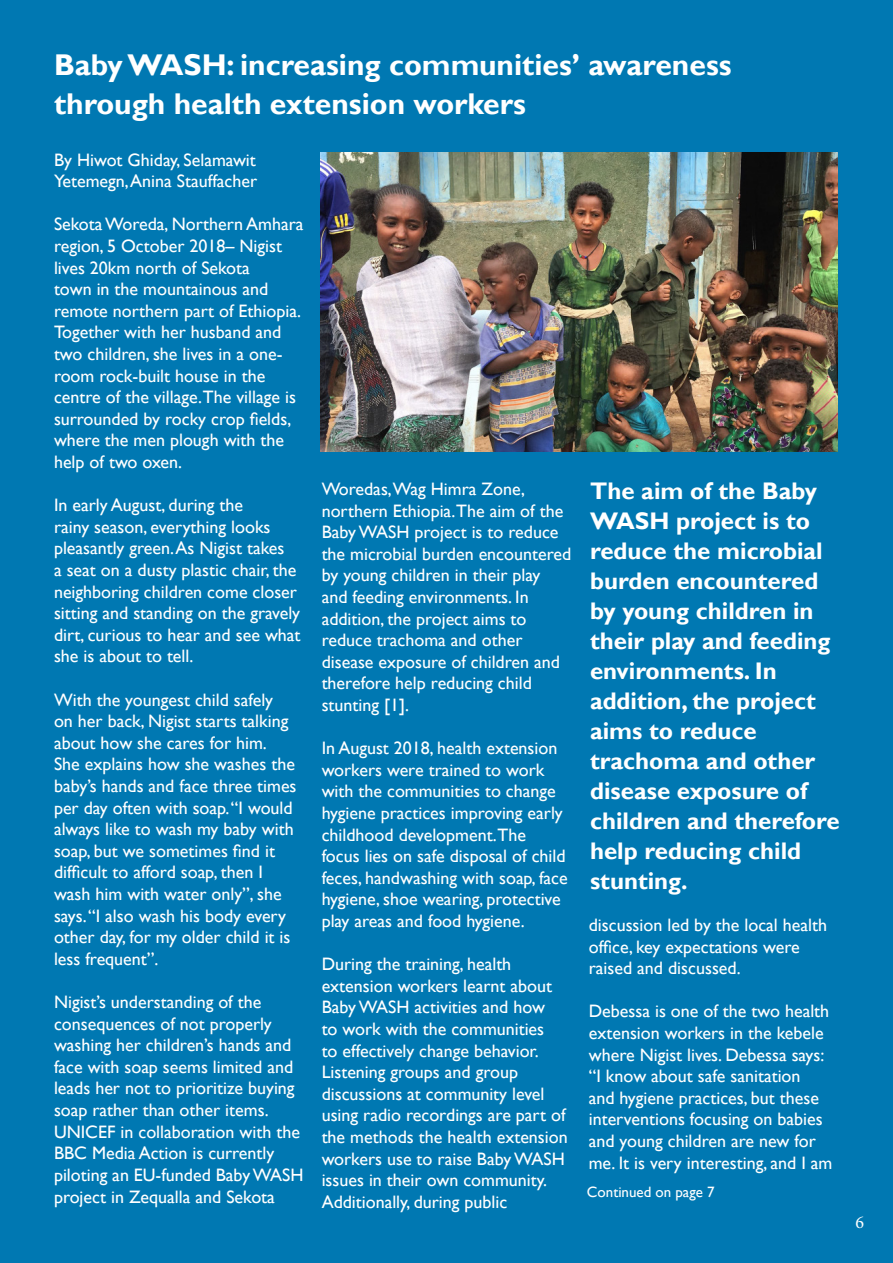
<style>
.page{position:relative;width:893px;height:1263px;background:#0078b2}
.page>*{position:absolute;margin:0;border:0;box-sizing:border-box;transform-origin:0 0}
.t1{font:700 30px/39px "Gill Sans";color:#fff}
.t2{font:700 24px/30px "Gill Sans";color:#fff}
.t3{font:18px/21.6px "Gill Sans";color:#fff}
.t4{font:18px "Minion Pro";color:#fff}
.t5{font:15px "Gill Sans";color:#fff}
</style>
<div class="page">
<img style="left:320px;top:152px;width:518px;height:299px">
<p class="t1" style="left:54px;top:46px;width:679px">Baby WASH: increasing communities’ awareness through health extension workers</p>
<p class="t3" style="left:54px;top:149px;width:205px">By Hiwot Ghiday, Selamawit<br>Yetemegn, Anina Stauffacher</p>
<p class="t3" style="left:54px;top:214px;width:251px">Sekota Woreda, Northern Amhara region, 5 October 2018– Nigist lives 20km north of Sekota<br>town in the mountainous and remote northern part of Ethiopia.<br>Together with her husband and two children, she lives in a one&shy;room rock-built house in the centre of the village.The village is surrounded by rocky crop fields, where the men plough with the help of two oxen.</p>
<p class="t3" style="left:54px;top:495px;width:248px">In early August, during the<br>rainy season, everything looks pleasantly green. As Nigist takes<br>a seat on a dusty plastic chair, the neighboring children come closer sitting and standing on the gravely dirt, curious to hear and see what she is about to tell.</p>
<p class="t3" style="left:54px;top:689px;width:244px">With the youngest child safely on her back, Nigist starts talking about how she cares for him.<br>She explains how she washes the baby’s hands and face three times per day often with soap. “I would always like to wash my baby with soap, but we sometimes find it difficult to afford soap, then I wash him with water only”, she says. “I also wash his body every other day, for my older child it is less frequent”.</p>
<p class="t3" style="left:54px;top:991px;width:242px">Nigist’s understanding of the consequences of not properly washing her children’s hands and face with soap seems limited and leads her not to prioritize buying soap rather than other items.</p>
<p class="t3" style="left:54px;top:1121px;width:251px">UNICEF in collaboration with the<br>BBC Media Action is currently piloting an EU-funded Baby WASH project in Zequalla and Sekota</p>
<p class="t3" style="left:322px;top:478px;width:251px">Woredas,Wag Himra Zone, northern Ethiopia.The aim of the<br>Baby WASH project is to reduce the microbial burden encountered by young children in their play<br>and feeding environments. In addition, the project aims to reduce trachoma and other disease exposure of children and therefore help reducing child stunting [1].</p>
<p class="t3" style="left:322px;top:738px;width:248px">In August 2018, health extension workers were trained to work with the communities to change hygiene practices improving early childhood development.The focus lies on safe disposal of child feces, handwashing with soap, face hygiene, shoe wearing, protective play areas and food hygiene.</p>
<p class="t3" style="left:322px;top:954px;width:248px">During the training, health extension workers learnt about<br>Baby WASH activities and how<br>to work with the communities<br>to effectively change behavior.<br>Listening groups and group discussions at community level using radio recordings are part of the methods the health extension workers use to raise Baby WASH issues in their own community.<br>Additionally, during public</p>
<p class="t2" style="left:590px;top:477px;width:251px">The aim of the Baby<br>WASH project is to reduce the microbial burden encountered by young children in their play and feeding environments. In addition, the project aims to reduce trachoma and other disease exposure of children and therefore help reducing child stunting.</p>
<p class="t3" style="left:589px;top:914px;width:240px">discussion led by the local health office, key expectations were raised and discussed.</p>
<p class="t3" style="left:589px;top:1001px;width:245px">Debessa is one of the two health extension workers in the kebele where Nigist lives. Debessa says: “I know about safe sanitation<br>and hygiene practices, but these interventions focusing on babies and young children are new for me. It is very interesting, and I am</p>
<p class="t5" style="left:587px;top:1183px;width:129px">Continued on page 7</p>
<p class="t4" style="left:855px;top:1210px;width:10px">6</p>
</div>
